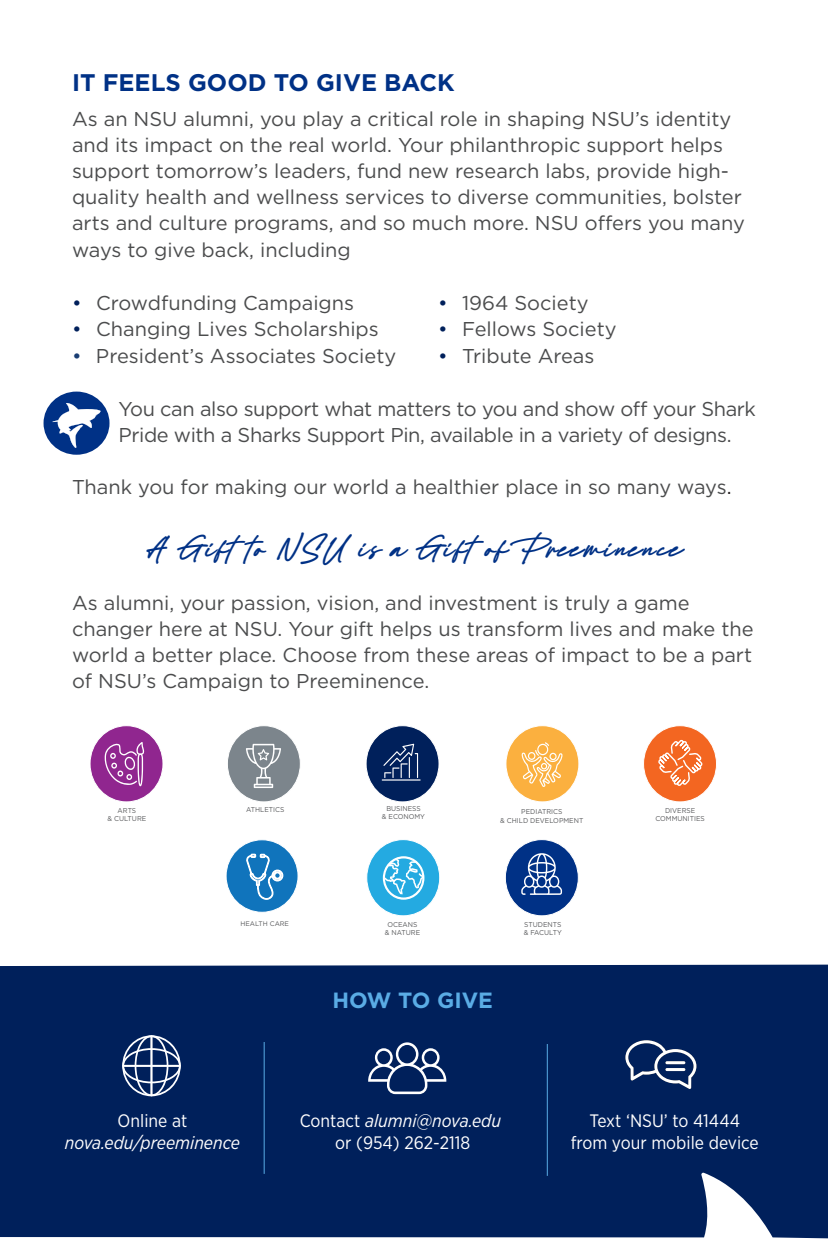
<style>
.page{position:relative;width:828px;height:1260px;background:#fff}
.page>*{position:absolute;margin:0;border:0;box-sizing:border-box;transform-origin:0 0}
.t1{font:28px "Black Signature";letter-spacing:.07em;color:#003186}
.t2{font:700 24px "Gotham";color:#003186}
.t3{font:700 22px "Gotham";color:#5aace5}
.t4{font:20px/26.2px "Gotham";color:#4b4c4d}
.t5{font:20px/26px "Gotham";letter-spacing:-.02em;color:#4b4c4d}
.t6{font:18px/21.6px "Gotham Narrow";color:#fff;text-align:center}
.t7{font:italic 18px "Gotham Narrow";color:#fff}
.t8{font:7px/8.4px "Gotham";color:#57585a;text-align:center;scale:.96 1}
.t9{font:6.6px "Gotham";color:#57585a}
.s1{color:#00205b}
.s2{color:#193d73}
.s3{color:#231f20}
.s4{font-style:italic}
</style>
<div class="page">
<div style="left:0;top:965px;width:828px;height:273px;background:#00205b"></div>
<hr style="left:264px;top:1042px;width:1px;height:132px;background:#5aace5">
<hr style="left:547px;top:1044px;width:1px;height:132px;background:#5aace5">
<svg style="left:122px;top:1035px;width:59px;height:61px;background:#445c87"></svg>
<svg style="left:626px;top:1040px;width:70px;height:49px;background:#324b79"></svg>
<hr style="left:665px;top:1061px;width:20px;height:3px;background:#fff">
<hr style="left:665px;top:1068px;width:20px;height:3px;background:#fff">
<svg style="left:368px;top:1042px;width:78px;height:52px;background:#38507f"></svg>
<div style="left:90px;top:726px;width:73px;height:76px;background:#90268f;border-radius:50%"></div>
<div style="left:90px;top:725px;width:73px;height:77px;border:1px solid #fff;border-radius:50%"></div>
<svg style="left:104px;top:742px;width:40px;height:44px"></svg>
<div style="left:227px;top:726px;width:73px;height:76px;background:#7c858c;border-radius:50%"></div>
<div style="left:227px;top:725px;width:74px;height:77px;border:1px solid #fff;border-radius:50%"></div>
<svg style="left:246px;top:744px;width:35px;height:44px"></svg>
<div style="left:366px;top:726px;width:73px;height:76px;background:#00205b;border-radius:50%"></div>
<div style="left:366px;top:725px;width:73px;height:77px;border:1px solid #fff;border-radius:50%"></div>
<svg style="left:383px;top:744px;width:35px;height:34px"></svg>
<hr style="left:382px;top:779px;width:39px;height:2px;background:#fff">
<div style="left:506px;top:726px;width:73px;height:76px;background:#fbb03f;border-radius:50%"></div>
<div style="left:506px;top:725px;width:73px;height:77px;border:1px solid #fff;border-radius:50%"></div>
<svg style="left:522px;top:742px;width:41px;height:45px"></svg>
<div style="left:644px;top:726px;width:73px;height:76px;background:#f36621;border-radius:50%"></div>
<div style="left:643px;top:725px;width:74px;height:77px;border:1px solid #fff;border-radius:50%"></div>
<svg style="left:658px;top:739px;width:45px;height:47px"></svg>
<div style="left:226px;top:840px;width:72px;height:72px;background:#1074bc;border-radius:50%"></div>
<div style="left:226px;top:840px;width:72px;height:73px;border:1px solid #fff;border-radius:50%"></div>
<svg style="left:246px;top:854px;width:38px;height:45px"></svg>
<div style="left:367px;top:840px;width:73px;height:76px;background:#24aae1;border-radius:50%"></div>
<div style="left:366px;top:839px;width:74px;height:77px;border:1px solid #fff;border-radius:50%"></div>
<svg style="left:383px;top:856px;width:41px;height:44px"></svg>
<div style="left:505px;top:840px;width:73px;height:76px;background:#003186;border-radius:50%"></div>
<div style="left:505px;top:839px;width:74px;height:77px;border:1px solid #fff;border-radius:50%"></div>
<svg style="left:521px;top:853px;width:41px;height:42px"></svg>
<div style="left:44px;top:392px;width:66px;height:63px;background:#003186;border-radius:50%"></div>
<svg style="left:52px;top:403px;width:49px;height:45px"></svg>
<p class="t2" style="left:72px;top:67px;width:384px">IT FEELS GOOD TO GIVE BACK</p>
<p class="t4" style="left:72px;top:106px;width:674px">As an NSU alumni, you play a critical role in shaping NSU’s identity and its impact on the real world. Your philanthropic support helps support tomorrow’s leaders, fund new research labs, provide high&shy;quality health and wellness services to diverse communities, bolster arts and culture programs, and so much more. NSU offers you many ways to give back, including</p>
<p class="t4" style="left:72px;top:290px;width:284px"><span class="s1">•</span> Crowdfunding Campaigns</p>
<p class="t4" style="left:438px;top:290px;width:152px"><span class="s1">•</span> 1964 Society</p>
<p class="t4" style="left:72px;top:316px;width:308px"><span class="s1">•</span> Changing Lives Scholarships</p>
<p class="t4" style="left:438px;top:316px;width:180px"><span class="s1">•</span> Fellows Society</p>
<p class="t4" style="left:72px;top:343px;width:326px"><span class="s2">•</span> President’s Associates Society</p>
<p class="t4" style="left:438px;top:343px;width:158px"><span class="s1">•</span> Tribute Areas</p>
<p class="t5" style="left:119px;top:396px;width:639px">You can also support what matters to you and show off your Shark<br>Pride with a Sharks Support Pin, available in a variety of designs.</p>
<p class="t4" style="left:72px;top:474px;width:661px">Thank you for making our world a healthier place in so many ways<span class="s3">.</span></p>
<h1 class="t1" style="left:147px;top:534px;width:536px">A Giftto NSU is a Giftof Preeminence</h1>
<p class="t4" style="left:72px;top:590px;width:683px">As alumni, your passion, vision, and investment is truly a game changer here at NSU. Your gift helps us transform lives and make the world a better place. Choose from these areas of impact to be a part of NSU’s Campaign to Preeminence.</p>
<p class="t8" style="left:108px;top:806px;width:42px">ARTS<br>&amp; CULTURE</p>
<p class="t8" style="left:246px;top:806px;width:41px">ATHLETICS</p>
<p class="t8" style="left:382px;top:804px;width:46px">BUSINESS<br>&amp; ECONOMY</p>
<p class="t8" style="left:500px;top:807px;width:88px">PEDIATRICS<br>&amp; CHILD DEVELOPMENT</p>
<p class="t8" style="left:655px;top:806px;width:53px">DIVERSE<br>COMMUNITIES</p>
<p class="t9" style="left:241px;top:920px;width:50px">HEALTH CARE</p>
<p class="t8" style="left:385px;top:920px;width:38px">OCEANS &amp; NATURE</p>
<p class="t8" style="left:524px;top:920px;width:41px;text-align:left">STUDENTS &amp; FACULTY</p>
<p class="t6" style="left:118px;top:1110px;width:71px">Online at</p>
<p class="t7" style="left:65px;top:1131px;width:177px">nova.edu/preeminence</p>
<p class="t3" style="left:332px;top:985px;width:162px">HOW TO GIVE</p>
<p class="t6" style="left:300px;top:1110px;width:203px">Contact <span class="s4">alumni@nova.edu </span>or (954) 262-2118</p>
<p class="t6" style="left:571px;top:1110px;width:190px">Text ‘NSU’ to 41444 from your mobile device</p>
</div>
